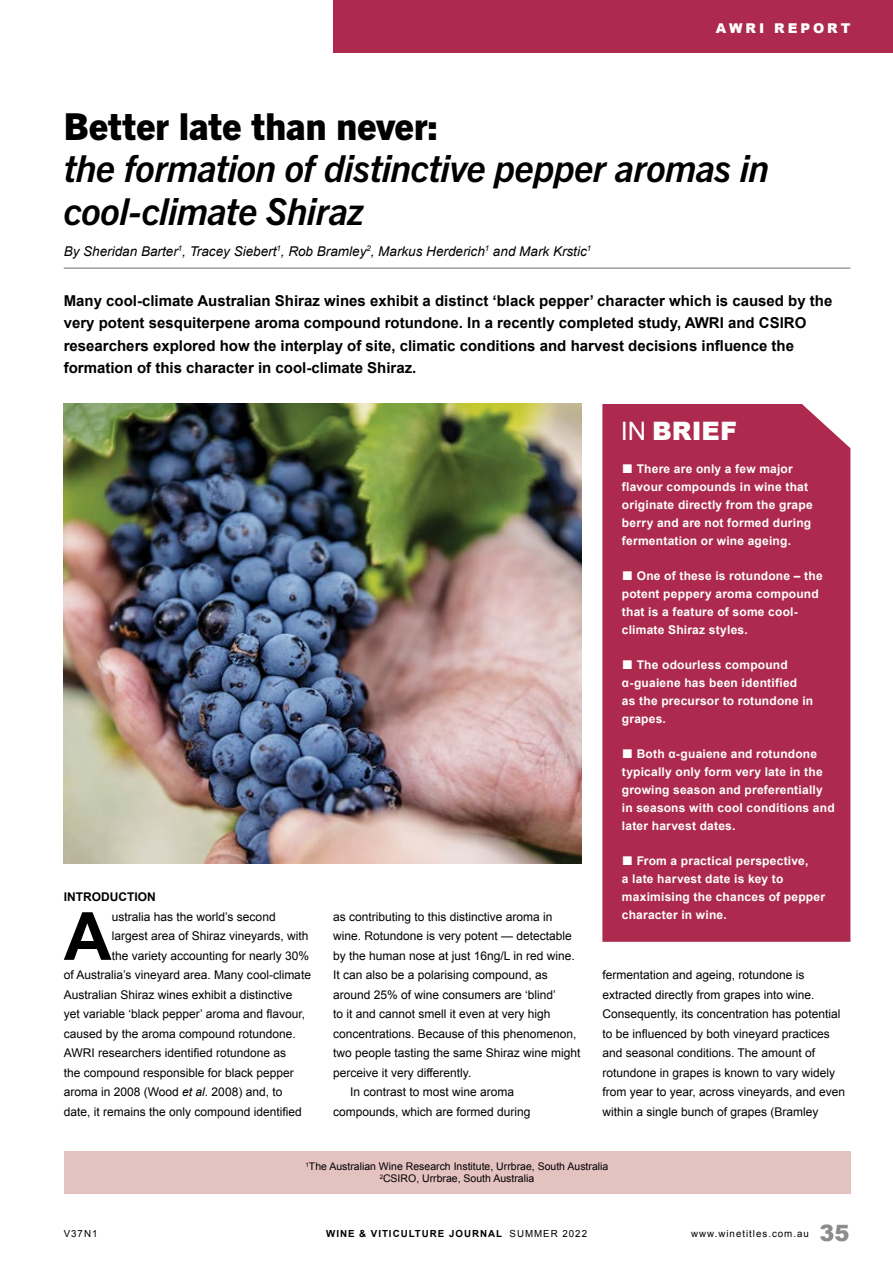
<style>
.page{position:relative;width:893px;height:1263px;background:#fff}
.page>*{position:absolute;margin:0;border:0;box-sizing:border-box;transform-origin:0 0}
.t1{font:700 66.45px "Arial";color:#000}
.t2{font:italic 700 37.2px/42.9px "Trade Gothic Next LT Pro";letter-spacing:-.015em;color:#000}
.t3{font:800 37.2px "Trade Gothic Next LT Pro";color:#000}
.t4{font:900 25.35px "Arial";color:#fff}
.t5{font:900 22.5px "Arial";color:#8a8c8e}
.t6{font:700 15px/22.5px "Arial";color:#000}
.t7{font:italic 13.5px "Arial";color:#000}
.t8{font:900 13.5px "Arial";letter-spacing:.22em;color:#fff}
.t9{font:12px/19.5px "Arial";color:#000}
.t10{font:700 12px/18px "Arial";letter-spacing:.02em;color:#fff}
.t11{font:700 12px "Arial";color:#000}
.t12{font:10.5px/12px "Arial";color:#000;text-align:center}
.t13{font:700 9.75px "Arial";letter-spacing:.1em;color:#000}
.t14{font:9.75px "Arial";letter-spacing:.1em;color:#000}
.s1{font-style:italic}
.s2{font-weight:400}
.s3{font-size:18.75px}
</style>
<div class="page">
<div style="left:333px;top:0;width:560px;height:53px;background:#ad2a4e"></div>
<hr style="left:64px;top:268px;width:786px;height:1px;background:#6d6e71">
<div style="left:64px;top:1151px;width:786px;height:43px;background:#e4c2c0"></div>
<div style="left:602px;top:404px;width:248px;height:538px;background:#ad2a4e"></div>
<img style="left:64px;top:404px;width:517px;height:459px">
<p class="t8" style="left:716px;top:18px;width:136px">AWRI REPORT</p>
<h2 class="t3" style="left:64px;top:100px;width:376px">Better late than never:</h2>
<h2 class="t2" style="left:64px;top:145px;width:707px">the formation of distinctive pepper aromas in cool-climate Shiraz</h2>
<p class="t7" style="left:64px;top:242px;width:529px">By Sheridan Barter<sup>1</sup>, Tracey Siebert<sup>1</sup>, Rob Bramley<sup>2</sup>, Markus Herderich<sup>1</sup> and Mark Krstic<sup>1</sup></p>
<p class="t6" style="left:64px;top:290px;width:770px">Many cool-climate Australian Shiraz wines exhibit a distinct ‘black pepper’ character which is caused by the very potent sesquiterpene aroma compound rotundone. In a recently completed study, AWRI and CSIRO researchers explored how the interplay of site, climatic conditions and harvest decisions influence the formation of this character in cool-climate Shiraz.</p>
<p class="t11" style="left:64px;top:889px;width:93px">INTRODUCTION</p>
<h1 class="t1" style="left:64px;top:893px;width:50px">A</h1>
<p class="t9" style="left:112px;top:907px;width:165px">ustralia has the world’s second</p>
<p class="t9" style="left:112px;top:926px;width:198px">largest area of Shiraz vineyards, with</p>
<p class="t9" style="left:112px;top:946px;width:199px">the variety accounting for nearly 30%</p>
<p class="t9" style="left:64px;top:965px;width:249px">of Australia’s vineyard area. Many cool-climate</p>
<p class="t9" style="left:64px;top:985px;width:230px">Australian Shiraz wines exhibit a distinctive</p>
<p class="t9" style="left:64px;top:1004px;width:243px">yet variable ‘black pepper’ aroma and flavour,</p>
<p class="t9" style="left:64px;top:1024px;width:234px">caused by the aroma compound rotundone.</p>
<p class="t9" style="left:64px;top:1043px;width:224px">AWRI researchers identified rotundone as</p>
<p class="t9" style="left:64px;top:1063px;width:232px">the compound responsible for black pepper</p>
<p class="t9" style="left:64px;top:1082px;width:220px">aroma in 2008 (Wood <span class="s1">et al</span>. 2008) and, to</p>
<p class="t9" style="left:64px;top:1102px;width:240px">date, it remains the only compound identified</p>
<h3 class="t4" style="left:621px;top:413px;width:118px"><span class="s2">IN</span> BRIEF</h3>
<p class="t10" style="left:622px;top:460px;width:192px"><span class="s3">■</span> There are only a few major flavour compounds in wine that originate directly from the grape berry and are not formed during fermentation or wine ageing.</p>
<p class="t10" style="left:622px;top:567px;width:202px"><span class="s3">■</span> One of these is rotundone – the potent peppery aroma compound that is a feature of some cool&shy;climate Shiraz styles.</p>
<p class="t10" style="left:622px;top:656px;width:193px"><span class="s3">■</span> The odourless compound α-guaiene has been identified as the precursor to rotundone in grapes.</p>
<p class="t10" style="left:622px;top:745px;width:214px"><span class="s3">■</span> Both α-guaiene and rotundone typically only form very late in the growing season and preferentially in seasons with cool conditions and later harvest dates.</p>
<p class="t10" style="left:622px;top:852px;width:205px"><span class="s3">■</span> From a practical perspective,<br>a late harvest date is key to maximising the chances of pepper</p>
<p class="t9" style="left:333px;top:907px;width:221px">as contributing to this distinctive aroma in</p>
<p class="t10" style="left:622px;top:906px;width:106px">character in wine.</p>
<p class="t9" style="left:333px;top:926px;width:240px">wine. Rotundone is very potent — detectable</p>
<p class="t9" style="left:333px;top:946px;width:243px">by the human nose at just 16ng/L in red wine.</p>
<p class="t9" style="left:333px;top:965px;width:216px">It can also be a polarising compound, as</p>
<p class="t9" style="left:333px;top:985px;width:224px">around 25% of wine consumers are ‘blind’</p>
<p class="t9" style="left:333px;top:1004px;width:219px">to it and cannot smell it even at very high</p>
<p class="t9" style="left:333px;top:1024px;width:245px">concentrations. Because of this phenomenon,</p>
<p class="t9" style="left:333px;top:1043px;width:249px">two people tasting the same Shiraz wine might</p>
<p class="t9" style="left:333px;top:1063px;width:140px">perceive it very differently.</p>
<p class="t9" style="left:350px;top:1082px;width:166px">In contrast to most wine aroma</p>
<p class="t9" style="left:333px;top:1102px;width:199px">compounds, which are formed during</p>
<p class="t9" style="left:602px;top:965px;width:244px">fermentation and ageing, rotundone is extracted directly from grapes into wine.<br>Consequently, its concentration has potential to be influenced by both vineyard practices and seasonal conditions. The amount of rotundone in grapes is known to vary widely from year to year, across vineyards, and even within a single bunch of grapes (Bramley</p>
<p class="t12" style="left:306px;top:1160px;width:304px"><sup>1</sup>The Australian Wine Research Institute, Urrbrae, South Australia<br><sup>2</sup>CSIRO, Urrbrae, South Australia</p>
<p class="t14" style="left:64px;top:1227px;width:35px">V37N1</p>
<p class="t13" style="left:326px;top:1227px;width:262px">WINE &amp; VITICULTURE JOURNAL <span class="s2">SUMMER 2022</span></p>
<p class="t14" style="left:691px;top:1227px;width:119px">www.winetitles.com.au</p>
<h3 class="t5" style="left:819px;top:1217px;width:32px">35</h3>
</div>
